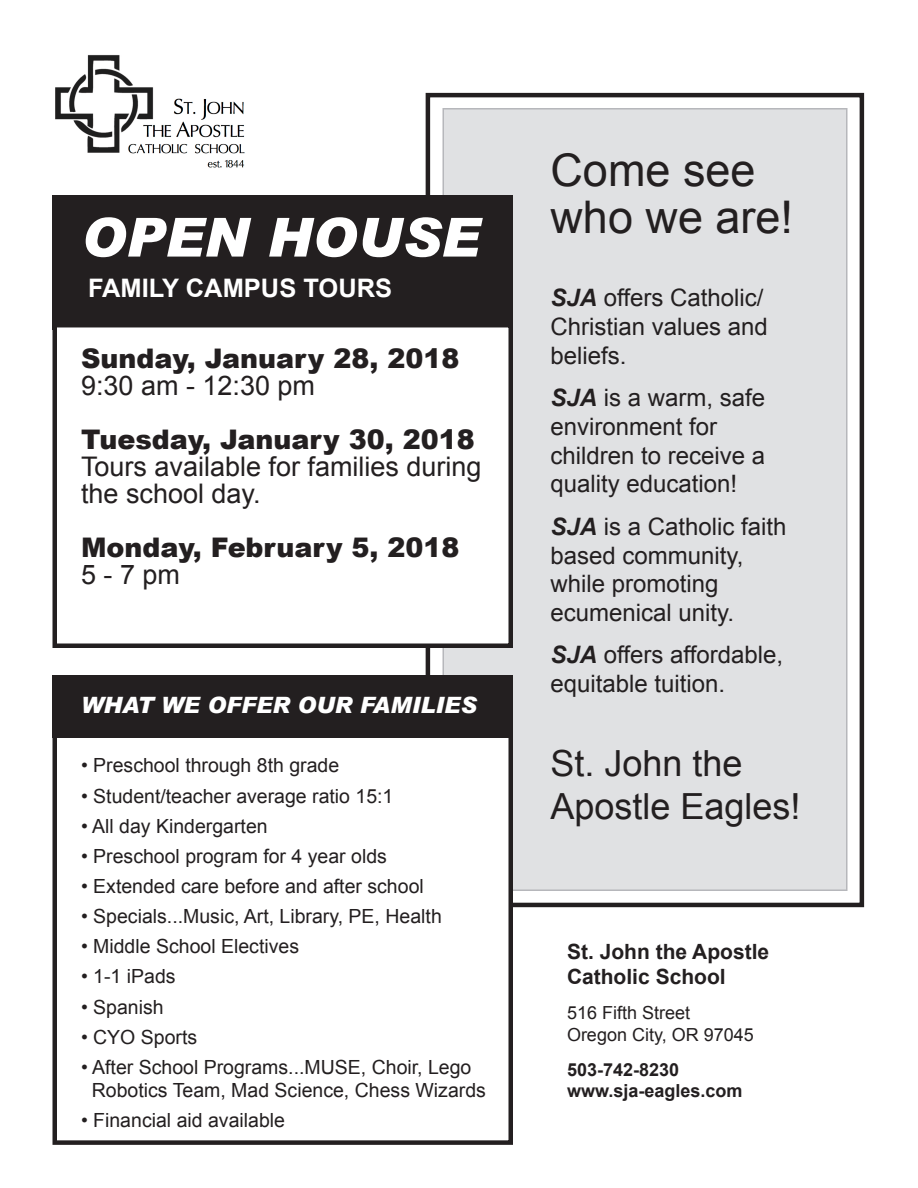
<style>
.page{position:relative;width:918px;height:1188px;background:#fff}
.page>*{position:absolute;margin:0;border:0;box-sizing:border-box;transform-origin:0 0}
.t1{font:italic 900 54px "Arial";color:#fff}
.t2{font:45px/46.5px "Arial";color:#231f20}
.t3{font:36px/43.2px "Arial";color:#231f20}
.t4{font:900 27px "Arial";color:#231f20}
.t5{font:27px/27px "Arial";color:#231f20}
.t6{font:700 25.5px "Arial";color:#fff}
.t7{font:24px/28.8px "Arial";color:#231f20}
.t8{font:italic 900 22.5px "Arial";color:#fff}
.t9{font:700 21px/25.2px "Arial";color:#231f20}
.t10{font:19.5px/23.4px "Arial";color:#231f20}
.t11{font:18px/21.6px "Arial";color:#231f20}
.t12{font:700 18px/21.6px "Arial";color:#231f20}
.s1{font-weight:700;font-style:italic}
</style>
<div class="page">
<div style="left:426px;top:93px;width:438px;height:814px;border:4px solid #231f20"></div>
<div style="left:442px;top:108px;width:406px;height:783px;background:#e0e1e3;border:2px solid #b6b7bb"></div>
<div style="left:52px;top:195px;width:461px;height:135px;background:#231f20"></div>
<div style="left:55px;top:691px;width:456px;height:452px;background:#fff"></div>
<div style="left:52px;top:688px;width:461px;height:457px;border:4px solid #231f20"></div>
<div style="left:55px;top:325px;width:456px;height:321px;background:#fff"></div>
<div style="left:52px;top:323px;width:461px;height:325px;border:4px solid #231f20"></div>
<img style="left:55px;top:55px;width:190px;height:113px">
<div style="left:52px;top:675px;width:461px;height:63px;background:#231f20"></div>
<h1 class="t1" style="left:81px;top:197px;width:400px">OPEN HOUSE</h1>
<h3 class="t6" style="left:88px;top:274px;width:306px">FAMILY CAMPUS TOURS</h3>
<h3 class="t4" style="left:81px;top:338px;width:380px">Sunday, January 28, 2018</h3>
<h3 class="t5" style="left:81px;top:372px;width:236px">9:30 am - 12:30 pm</h3>
<h3 class="t4" style="left:81px;top:419px;width:395px">Tuesday, January 30, 2018</h3>
<h3 class="t5" style="left:81px;top:453px;width:402px">Tours available for families during the school day.</h3>
<h3 class="t4" style="left:81px;top:527px;width:380px">Monday, February 5, 2018</h3>
<h3 class="t5" style="left:81px;top:561px;width:101px">5 - 7 pm</h3>
<p class="t8" style="left:81px;top:689px;width:397px">WHAT WE OFFER OUR FAMILIES</p>
<p class="t10" style="left:81px;top:754px;width:260px">• Preschool through 8th grade</p>
<p class="t10" style="left:81px;top:784px;width:314px">• Student/teacher average ratio 15:1</p>
<p class="t10" style="left:81px;top:814px;width:188px">• All day Kindergarten</p>
<p class="t10" style="left:81px;top:844px;width:307px">• Preschool program for 4 year olds</p>
<p class="t10" style="left:81px;top:875px;width:344px">• Extended care before and after school</p>
<p class="t10" style="left:81px;top:905px;width:362px">• Specials...Music, Art, Library, PE, Health</p>
<p class="t10" style="left:81px;top:935px;width:220px">• Middle School Electives</p>
<p class="t10" style="left:81px;top:965px;width:96px">• 1-1 iPads</p>
<p class="t10" style="left:81px;top:995px;width:84px">• Spanish</p>
<p class="t10" style="left:81px;top:1025px;width:118px">• CYO Sports</p>
<p class="t10" style="left:92px;top:1055px;width:396px;text-indent:-11px">• After School Programs...MUSE, Choir, Lego<br>Robotics Team, Mad Science, Chess Wizards</p>
<p class="t10" style="left:81px;top:1109px;width:206px">• Financial aid available</p>
<h2 class="t2" style="left:550px;top:148px;width:244px">Come see who we are!</h2>
<p class="t7" style="left:550px;top:283px;width:219px"><span class="s1">SJA</span> offers Catholic/<br>Christian values and beliefs.</p>
<p class="t7" style="left:550px;top:383px;width:216px"><span class="s1">SJA</span> is a warm, safe environment for children to receive a quality education!</p>
<p class="t7" style="left:550px;top:512px;width:238px"><span class="s1">SJA</span> is a Catholic faith based community, while promoting ecumenical unity.</p>
<p class="t7" style="left:550px;top:641px;width:234px"><span class="s1">SJA</span> offers affordable, equitable tuition.</p>
<h3 class="t3" style="left:550px;top:742px;width:252px">St. John the<br>Apostle Eagles!</h3>
<p class="t9" style="left:567px;top:939px;width:204px">St. John the Apostle<br>Catholic School</p>
<p class="t11" style="left:567px;top:1002px;width:188px">516 Fifth Street<br>Oregon City, OR 97045</p>
<p class="t12" style="left:567px;top:1059px;width:177px">503-742-8230 www.sja-eagles.com</p>
</div>
